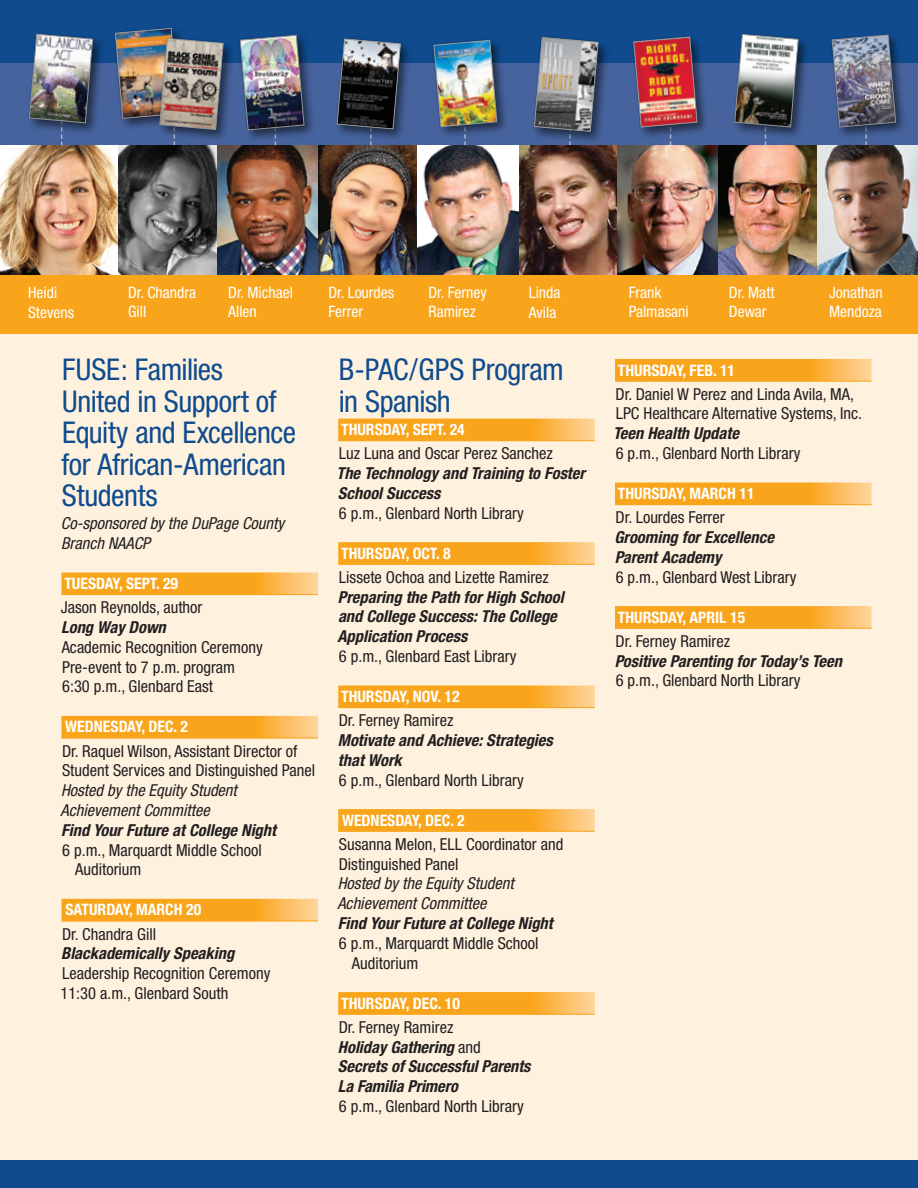
<style>
.page{position:relative;width:918px;height:1188px;background:#fff}
.page>*{position:absolute;margin:0;border:0;box-sizing:border-box;transform-origin:0 0}
.t1{font:condensed 30px/31.5px "Helvetica Neue";letter-spacing:-.015em;color:#0f4b8d}
.t2{font:condensed 16.5px/19.8px "Helvetica Neue";color:#231f20}
.t3{font:italic 700 condensed 16.5px/19.8px "Helvetica Neue";color:#231f20}
.t4{font:italic condensed 16.5px/19.8px "Helvetica Neue";color:#231f20}
.t5{font:700 condensed 15.75px "Helvetica Neue";color:#fff}
.t6{font:condensed 15.75px/18.9px "Helvetica Neue";color:#fff}
.s1{font-weight:400;font-style:normal}
</style>
<div class="page">
<div style="left:0;top:0;width:918px;height:204px;background:#0f4b8d"></div>
<div style="left:0;top:304px;width:918px;height:866px;background:#fef2df"></div>
<div style="left:0;top:1161px;width:918px;height:27px;background:#0f4b8d"></div>
<div style="left:0;top:63px;width:918px;height:212px;background:#46639d"></div>
<div style="left:237px;top:32px;width:79px;height:110px;background:#040302;opacity:.55"></div>
<img style="left:238px;top:33px;width:68px;height:112px">
<div style="left:334px;top:36px;width:79px;height:106px;background:#040302;opacity:.55"></div>
<svg style="left:335px;top:37px;width:68px;height:108px"></svg>
<div style="left:631px;top:34px;width:79px;height:106px;background:#040302;opacity:.55"></div>
<img style="left:632px;top:35px;width:67px;height:110px">
<div style="left:531px;top:34px;width:80px;height:110px;background:#040302;opacity:.55"></div>
<svg style="left:532px;top:36px;width:68px;height:109px"></svg>
<div style="left:829px;top:32px;width:79px;height:108px;background:#040302;opacity:.55"></div>
<img style="left:830px;top:33px;width:68px;height:112px">
<div style="left:731px;top:31px;width:80px;height:109px;background:#040302;opacity:.55"></div>
<img style="left:733px;top:33px;width:67px;height:112px">
<div style="left:431px;top:37px;width:78px;height:102px;background:#040302;opacity:.55"></div>
<img style="left:432px;top:38px;width:67px;height:107px">
<img style="left:0;top:145px;width:618px;height:130px">
<img style="left:718px;top:145px;width:100px;height:130px">
<img style="left:618px;top:145px;width:100px;height:130px">
<img style="left:818px;top:145px;width:100px;height:130px">
<div style="left:0;top:275px;width:918px;height:59px;background:#f9a51b"></div>
<div style="left:112px;top:25px;width:79px;height:106px;background:#040302;opacity:.55"></div>
<div style="left:157px;top:35px;width:79px;height:107px;background:#040302;opacity:.55"></div>
<img style="left:113px;top:26px;width:112px;height:120px">
<div style="left:26px;top:31px;width:79px;height:104px;background:#040302;opacity:.55"></div>
<img style="left:27px;top:32px;width:68px;height:121px">
<svg style="left:62px;top:572px;width:256px;height:22px;background:#f9ac2f"></svg>
<hr style="left:62px;top:594px;width:256px;height:1px;background:#f9a51b">
<svg style="left:62px;top:716px;width:256px;height:22px;background:#f9aa2b"></svg>
<hr style="left:62px;top:738px;width:256px;height:1px;background:#f9a51b">
<svg style="left:62px;top:899px;width:256px;height:22px;background:#f9aa2b"></svg>
<hr style="left:62px;top:921px;width:256px;height:1px;background:#f9a51b">
<svg style="left:338px;top:419px;width:257px;height:21px;background:#f9ab2b"></svg>
<hr style="left:338px;top:440px;width:257px;height:1px;background:#f9a51b">
<svg style="left:338px;top:542px;width:257px;height:22px;background:#f9ab2c"></svg>
<hr style="left:338px;top:564px;width:257px;height:1px;background:#f9a51b">
<svg style="left:338px;top:686px;width:257px;height:21px;background:#f9ab2b"></svg>
<hr style="left:338px;top:707px;width:257px;height:1px;background:#f9a51b">
<svg style="left:338px;top:809px;width:257px;height:22px;background:#f9ab2c"></svg>
<hr style="left:338px;top:831px;width:257px;height:1px;background:#f9a51b">
<svg style="left:338px;top:992px;width:257px;height:22px;background:#f9ab2c"></svg>
<hr style="left:338px;top:1014px;width:257px;height:1px;background:#f9a51b">
<svg style="left:615px;top:359px;width:257px;height:22px;background:#f9aa2b"></svg>
<hr style="left:615px;top:381px;width:257px;height:1px;background:#f9a51b">
<svg style="left:615px;top:483px;width:257px;height:21px;background:#f9aa2b"></svg>
<hr style="left:615px;top:504px;width:257px;height:1px;background:#f9a51b">
<svg style="left:615px;top:606px;width:257px;height:22px;background:#f9ab2c"></svg>
<hr style="left:615px;top:628px;width:257px;height:1px;background:#f9a51b">
<p class="t6" style="left:28px;top:283px;width:48px;line-height:20px">Heidi<br>Stevens</p>
<p class="t6" style="left:128px;top:283px;width:69px">Dr. Chandra<br>Gill</p>
<p class="t6" style="left:228px;top:283px;width:66px">Dr. Michael<br>Allen</p>
<p class="t6" style="left:328px;top:283px;width:67px">Dr. Lourdes<br>Ferrer</p>
<p class="t6" style="left:429px;top:283px;width:60px">Dr. Ferney<br>Ramirez</p>
<p class="t6" style="left:529px;top:283px;width:33px;line-height:20px">Linda<br>Avila</p>
<p class="t6" style="left:629px;top:283px;width:61px">Frank<br>Palmasani</p>
<p class="t6" style="left:729px;top:283px;width:47px">Dr. Matt<br>Dewar</p>
<p class="t6" style="left:829px;top:283px;width:55px">Jonathan<br>Mendoza</p>
<h1 class="t1" style="left:61px;top:354px;width:236px">FUSE: Families<br>United in Support of<br>Equity and Excellence for African-American<br>Students</h1>
<p class="t4" style="left:61px;top:513px;width:225px">Co-sponsored by the DuPage County<br>Branch NAACP</p>
<p class="t5" style="left:64px;top:574px;width:115px">TUESDAY, SEPT. 29</p>
<p class="t2" style="left:61px;top:597px;width:143px">Jason Reynolds, author</p>
<p class="t3" style="left:61px;top:617px;width:106px">Long Way Down</p>
<p class="t2" style="left:62px;top:637px;width:203px">Academic Recognition Ceremony<br>Pre-event to 7 p.m. program<br>6:30 p.m., Glenbard East</p>
<p class="t5" style="left:65px;top:717px;width:124px">WEDNESDAY, DEC. 2</p>
<p class="t2" style="left:62px;top:741px;width:255px">Dr. Raquel Wilson, Assistant Director of<br>Student Services and Distinguished Panel</p>
<p class="t4" style="left:61px;top:780px;width:178px">Hosted by the Equity Student<br>Achievement Committee</p>
<p class="t3" style="left:61px;top:820px;width:216px">Find Your Future at College Night</p>
<p class="t2" style="left:75px;top:840px;width:188px;text-indent:-13px">6 p.m., Marquardt Middle School<br>Auditorium</p>
<p class="t5" style="left:65px;top:900px;width:137px">SATURDAY, MARCH 20</p>
<p class="t2" style="left:62px;top:924px;width:96px">Dr. Chandra Gill</p>
<p class="t3" style="left:61px;top:943px;width:175px">Blackademically Speaking</p>
<p class="t2" style="left:60px;top:963px;width:212px">Leadership Recognition Ceremony<br>11:30 a.m., Glenbard South</p>
<h1 class="t1" style="left:339px;top:354px;width:227px">B-PAC/GPS Program in Spanish</h1>
<p class="t5" style="left:341px;top:420px;width:125px">THURSDAY, SEPT. 24</p>
<p class="t2" style="left:339px;top:443px;width:216px">Luz Luna and Oscar Perez Sanchez</p>
<p class="t3" style="left:336px;top:463px;width:250px">The Technology and Training to Foster<br>School Success</p>
<p class="t2" style="left:339px;top:503px;width:186px">6 p.m., Glenbard North Library</p>
<p class="t5" style="left:341px;top:544px;width:111px">THURSDAY, OCT. 8</p>
<p class="t2" style="left:339px;top:567px;width:212px">Lissete Ochoa and Lizette Ramirez</p>
<p class="t3" style="left:337px;top:587px;width:228px">Preparing the Path for High School and College Success: The College<br>Application Process</p>
<p class="t2" style="left:339px;top:646px;width:179px">6 p.m., Glenbard East Library</p>
<p class="t5" style="left:341px;top:687px;width:120px">THURSDAY, NOV. 12</p>
<p class="t2" style="left:339px;top:710px;width:116px">Dr. Ferney Ramirez</p>
<p class="t3" style="left:338px;top:730px;width:216px">Motivate and Achieve: Strategies that Work</p>
<p class="t2" style="left:339px;top:770px;width:186px">6 p.m., Glenbard North Library</p>
<p class="t5" style="left:342px;top:811px;width:124px">WEDNESDAY, DEC. 2</p>
<p class="t2" style="left:339px;top:834px;width:226px">Susanna Melon, ELL Coordinator and<br>Distinguished Panel</p>
<p class="t4" style="left:337px;top:874px;width:178px">Hosted by the Equity Student<br>Achievement Committee</p>
<p class="t3" style="left:338px;top:913px;width:216px">Find Your Future at College Night</p>
<p class="t2" style="left:352px;top:933px;width:188px;text-indent:-13px">6 p.m., Marquardt Middle School<br>Auditorium</p>
<p class="t5" style="left:341px;top:993px;width:120px">THURSDAY, DEC. 10</p>
<p class="t3" style="left:338px;top:1017px;width:194px"><span class="s1">Dr. Ferney Ramirez<br></span>Holiday Gathering <span class="s1">and<br></span>Secrets of Successful Parents<br>La Familia Primero</p>
<p class="t2" style="left:339px;top:1096px;width:186px">6 p.m., Glenbard North Library</p>
<p class="t5" style="left:618px;top:360px;width:119px">THURSDAY, FEB. 11</p>
<p class="t2" style="left:616px;top:384px;width:248px">Dr. Daniel W Perez and Linda Avila, MA,<br>LPC Healthcare Alternative Systems, Inc.</p>
<p class="t3" style="left:613px;top:423px;width:127px">Teen Health Update</p>
<p class="t2" style="left:616px;top:443px;width:186px">6 p.m., Glenbard North Library</p>
<p class="t5" style="left:618px;top:484px;width:138px">THURSDAY, MARCH 11</p>
<p class="t2" style="left:616px;top:507px;width:111px">Dr. Lourdes Ferrer</p>
<p class="t3" style="left:614px;top:527px;width:161px">Grooming for Excellence<br>Parent Academy</p>
<p class="t2" style="left:616px;top:567px;width:183px">6 p.m., Glenbard West Library</p>
<p class="t5" style="left:618px;top:608px;width:129px">THURSDAY, APRIL 15</p>
<p class="t2" style="left:616px;top:631px;width:116px">Dr. Ferney Ramirez</p>
<p class="t3" style="left:615px;top:651px;width:229px">Positive Parenting for Today’s Teen</p>
<p class="t2" style="left:616px;top:671px;width:186px">6 p.m., Glenbard North Library</p>
</div>
